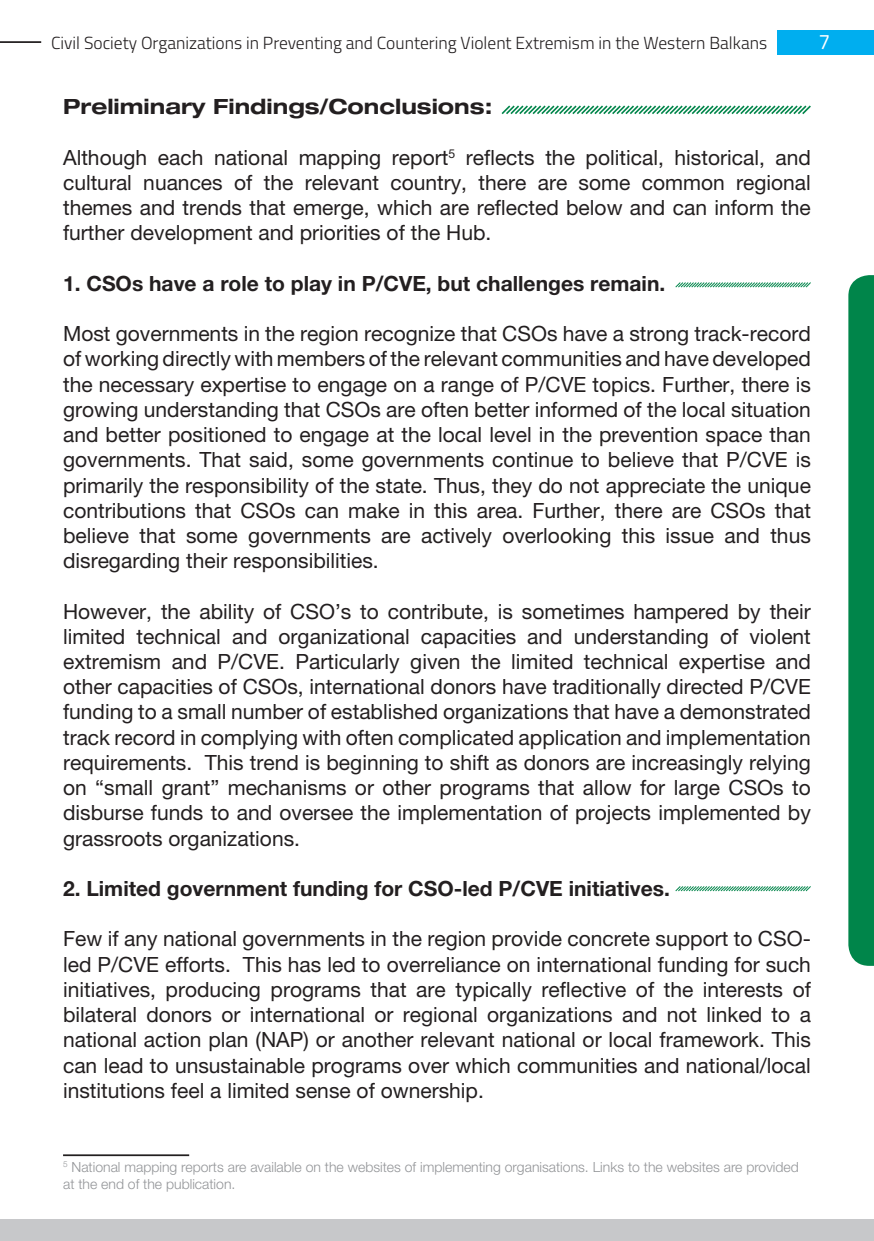
<style>
.page{position:relative;width:874px;height:1241px;background:#fff}
.page>*{position:absolute;margin:0;border:0;box-sizing:border-box;transform-origin:0 0}
.t1{font:21px/25.2px "Helvetica Neue LT Pro";color:#231f20;text-align:justify}
.t2{font:700 21px "Helvetica Neue LT Pro";color:#231f20}
.t3{font:700 expanded 21px "Helvetica Neue LT Pro";color:#231f20}
.t4{font:21px "Titillium";color:#fff}
.t5{font:300 17.5px "Titillium";color:#231f20}
.t6{font:300 14px/16.8px "Helvetica Neue LT Pro";color:#939598}
</style>
<div class="page">
<div style="left:776px;top:30px;width:97px;height:24px;background:#00aeef"></div>
<hr style="left:0;top:41px;width:41px;height:2px;background:#231f20">
<div style="left:0;top:1218px;width:873px;height:22px;background:#c7c8ca"></div>
<div style="left:848px;top:275px;width:25px;height:690px;background:#00854a"></div>
<hr style="left:63px;top:1154px;width:126px;height:1px;background:#231f20">
<svg style="left:501px;top:105px;width:310px;height:10px"></svg>
<svg style="left:675px;top:282px;width:136px;height:6px"></svg>
<svg style="left:675px;top:886px;width:136px;height:6px"></svg>
<p class="t5" style="left:51px;top:30px;width:717px">Civil Society Organizations in Preventing and Countering Violent Extremism in the Western Balkans</p>
<p class="t4" style="left:818px;top:26px;width:13px">7</p>
<p class="t3" style="left:63px;top:94px;width:430px">Preliminary Findings/Conclusions:</p>
<p class="t1" style="left:63px;top:144px;width:749px">Although each national mapping report<sup>5</sup> reflects the political, historical, and cultural nuances of the relevant country, there are some common regional themes and trends that emerge, which are reflected below and can inform the further development and priorities of the Hub.</p>
<p class="t2" style="left:63px;top:270px;width:603px">1. CSOs have a role to play in P/CVE, but challenges remain.</p>
<p class="t1" style="left:63px;top:321px;width:749px">Most governments in the region recognize that CSOs have a strong track-record of working directly with members of the relevant communities and have developed the necessary expertise to engage on a range of P/CVE topics. Further, there is growing understanding that CSOs are often better informed of the local situation and better positioned to engage at the local level in the prevention space than governments. That said, some governments continue to believe that P/CVE is primarily the responsibility of the state. Thus, they do not appreciate the unique contributions that CSOs can make in this area. Further, there are CSOs that believe that some governments are actively overlooking this issue and thus disregarding their responsibilities.</p>
<p class="t1" style="left:63px;top:598px;width:749px">However, the ability of CSO’s to contribute, is sometimes hampered by their limited technical and organizational capacities and understanding of violent extremism and P/CVE. Particularly given the limited technical expertise and other capacities of CSOs, international donors have traditionally directed P/CVE funding to a small number of established organizations that have a demonstrated track record in complying with often complicated application and implementation requirements. This trend is beginning to shift as donors are increasingly relying on “small grant” mechanisms or other programs that allow for large CSOs to disburse funds to and oversee the implementation of projects implemented by grassroots organizations.</p>
<p class="t2" style="left:63px;top:875px;width:608px">2. Limited government funding for CSO-led P/CVE initiatives.</p>
<p class="t1" style="left:63px;top:925px;width:749px">Few if any national governments in the region provide concrete support to CSO&shy;led P/CVE efforts. This has led to overreliance on international funding for such initiatives, producing programs that are typically reflective of the interests of bilateral donors or international or regional organizations and not linked to a national action plan (NAP) or another relevant national or local framework. This can lead to unsustainable programs over which communities and national/local institutions feel a limited sense of ownership.</p>
<p class="t6" style="left:63px;top:1158px;width:737px"><sup>5</sup> National mapping reports are available on the websites of implementing organisations. Links to the websites are provided at the end of the publication.</p>
</div>
